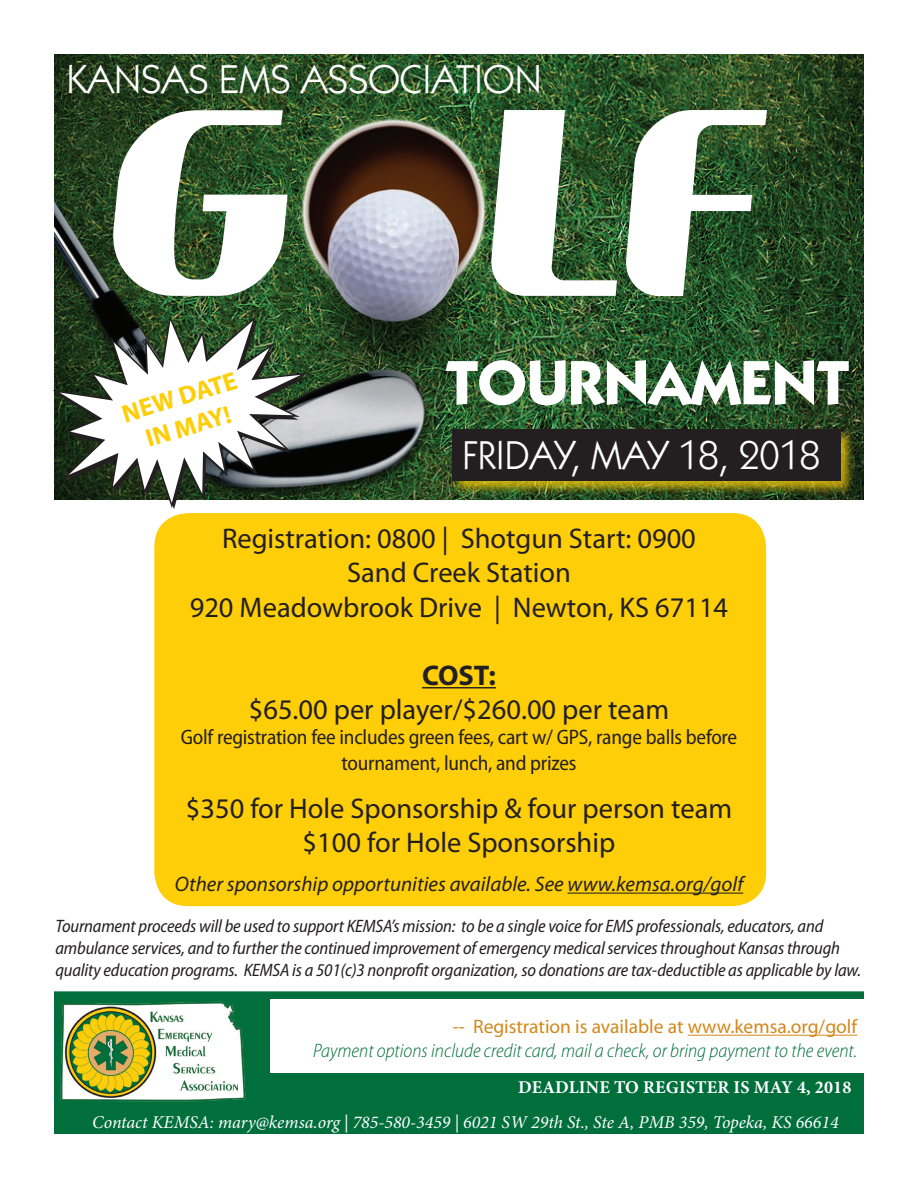
<style>
.page{position:relative;width:918px;height:1188px;background:#fff}
.page>*{position:absolute;margin:0;border:0;box-sizing:border-box;transform-origin:0 0}
.t1{font:225px "JI Amount";color:#fff}
.t2{font:700 63px "ITC Kabel Std";color:#fff}
.t3{font:40.5px "ITC Kabel Std";color:#fff}
.t4{font:28.5px "Myriad Pro";color:#231f20}
.t5{font:700 28.5px "Myriad Pro";color:#231f20}
.t6{font:700 25.5px/30.6px "Myriad Pro";color:#fece08;text-align:center}
.t7{font:semi-condensed 21px/25.2px "Myriad Pro";letter-spacing:-.01em;color:#231f20;text-align:center}
.t8{font:italic 21px "Myriad Pro";color:#231f20}
.t9{font:italic 300 semi-condensed 19.5px "Myriad Pro";color:#006f3c}
.t10{font:19.5px "Myriad Pro";color:#d3881b}
.t11{font:italic semi-condensed 18px/21.6px "Myriad Pro";letter-spacing:-.01em;color:#231f20}
.t12{font:italic 18px "Minion Pro";color:#fff}
.t13{font:700 18px "Minion Pro";letter-spacing:.01em;color:#fff}
</style>
<div class="page">
<img style="left:54px;top:54px;width:810px;height:446px">
<div style="left:154px;top:513px;width:612px;height:393px;background:#fece08;border-radius:34px"></div>
<div style="left:54px;top:991px;width:810px;height:143px;background:#006f3c"></div>
<img style="left:56px;top:996px;width:194px;height:110px">
<hr style="left:422px;top:687px;width:74px;height:1px;background:#231f20">
<hr style="left:568px;top:893px;width:175px;height:1px;background:#231f20">
<div style="left:270px;top:999px;width:594px;height:73px;background:#fff"></div>
<hr style="left:688px;top:1035px;width:169px;height:1px;background:#d3881b">
<div style="left:450px;top:428px;width:405px;height:68px;background:#fece08;opacity:.75"></div>
<div style="left:452px;top:429px;width:388px;height:52px;background:#231f20"></div>
<svg style="left:52px;top:315px;width:257px;height:194px"></svg>
<svg style="left:60px;top:320px;width:241px;height:183px"></svg>
<p class="t3" style="left:67px;top:55px;width:476px">KANSAS EMS ASSOCIATION</p>
<p class="t1" style="left:100px;top:85px;width:660px">G LF</p>
<p class="t6" style="left:118px;top:399px;width:120px;rotate:-17deg">NEW DATE<br>IN MAY!</p>
<p class="t2" style="left:446px;top:345px;width:404px">TOURNAMENT</p>
<p class="t3" style="left:462px;top:432px;width:360px">FRIDAY, MAY 18, 2018</p>
<p class="t4" style="left:222px;top:521px;width:475px">Registration: 0800 | Shotgun Start: 0900</p>
<p class="t4" style="left:347px;top:555px;width:225px">Sand Creek Station</p>
<p class="t4" style="left:190px;top:589px;width:540px">920 Meadowbrook Drive | Newton, KS 67114</p>
<p class="t5" style="left:422px;top:657px;width:75px">COST:</p>
<p class="t4" style="left:249px;top:692px;width:422px">$65.00 per player/$260.00 per team</p>
<p class="t7" style="left:181px;top:725px;width:558px">Golf registration fee includes green fees, cart w/ GPS, range balls before tournament, lunch, and prizes</p>
<p class="t4" style="left:186px;top:791px;width:548px">$350 for Hole Sponsorship &amp; four person team</p>
<p class="t4" style="left:303px;top:825px;width:314px">$100 for Hole Sponsorship</p>
<p class="t8" style="left:175px;top:871px;width:570px">Other sponsorship opportunities available. See www.kemsa.org/golf</p>
<p class="t11" style="left:56px;top:916px;width:807px">Tournament proceeds will be used to support KEMSA’s mission: to be a single voice for EMS professionals, educators, and ambulance services, and to further the continued improvement of emergency medical services throughout Kansas through quality education programs. KEMSA is a 501(c)3 nonprofit organization, so donations are tax-deductible as applicable by law.</p>
<p class="t10" style="left:453px;top:1015px;width:406px">-- Registration is available at www.kemsa.org/golf</p>
<p class="t9" style="left:313px;top:1040px;width:546px">Payment options include credit card, mail a check, or bring payment to the event.</p>
<p class="t13" style="left:518px;top:1074px;width:335px">DEADLINE TO REGISTER IS MAY 4, 2018</p>
<p class="t12" style="left:92px;top:1110px;width:748px">Contact KEMSA: mary@kemsa.org | 785-580-3459 | 6021 SW 29th St., Ste A, PMB 359, Topeka, KS 66614</p>
</div>
